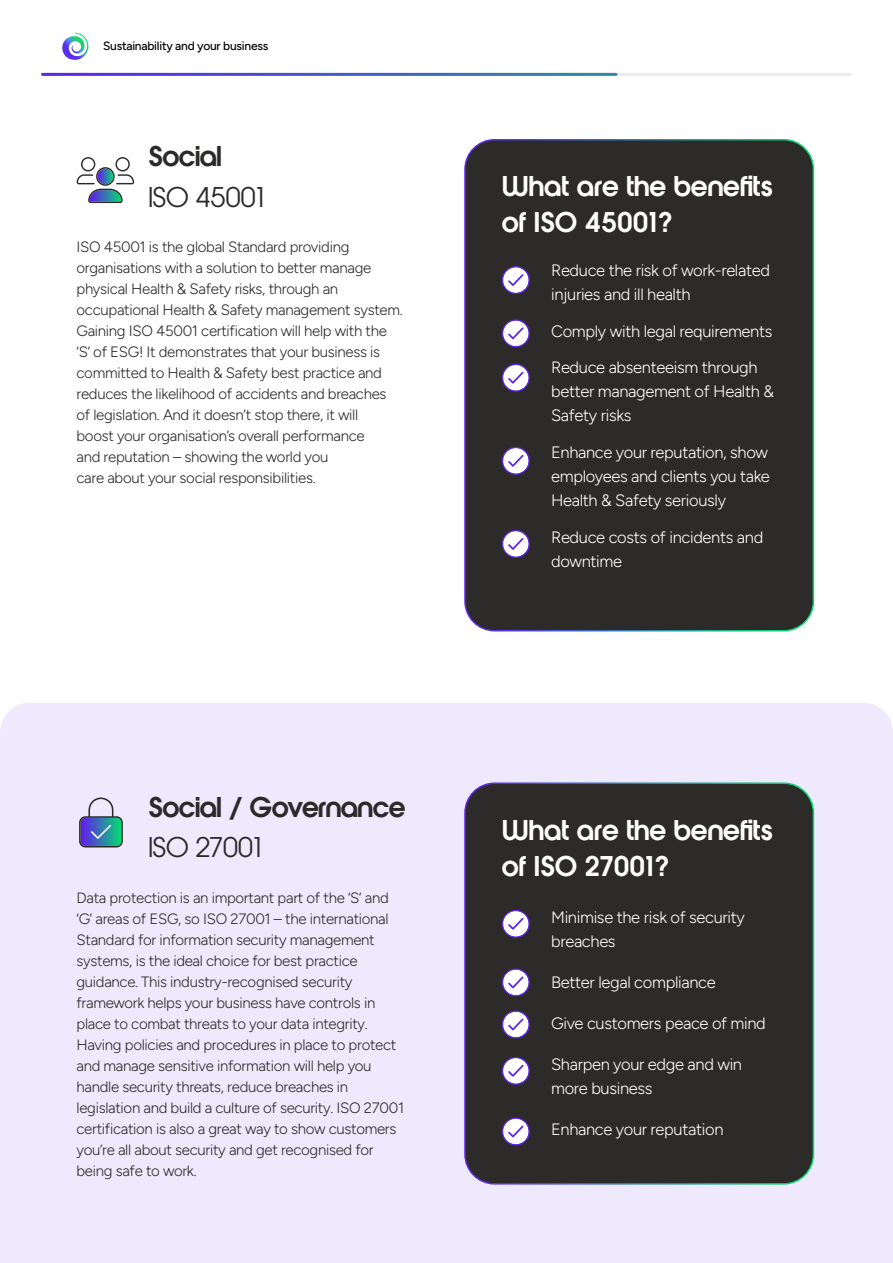
<style>
.page{position:relative;width:893px;height:1263px;background:#fff}
.page>*{position:absolute;margin:0;border:0;box-sizing:border-box;transform-origin:0 0}
.t1{font:700 27px/36px "NE Orange";color:#fff}
.t2{font:700 27px "NE Orange";letter-spacing:-.02em;color:#2b2a29}
.t3{font:27px "NE Orange";letter-spacing:-.02em;color:#2b2a29}
.t4{font:300 16.5px/24px "Figtree";letter-spacing:-.02em;color:#fff}
.t5{font:300 15px/21px "Figtree";letter-spacing:-.02em;color:#2b2a29}
.t6{font:300 12px "Figtree";letter-spacing:-.02em;color:#000}
</style>
<div class="page">
<div style="left:0;top:703px;width:893px;height:560px;background:#efe9fd"></div>
<div style="left:465px;top:140px;width:348px;height:491px;background:#2c2b2a;border-radius:30px"></div>
<div style="left:464px;top:139px;width:350px;height:492px;border:2px solid #fff;border-radius:30px"></div>
<div style="left:465px;top:783px;width:348px;height:401px;background:#2c2b2a;border-radius:30px"></div>
<div style="left:464px;top:782px;width:350px;height:402px;border:2px solid #fff;border-radius:30px"></div>
<svg style="left:502px;top:968px;width:28px;height:28px"></svg>
<svg style="left:502px;top:1010px;width:28px;height:28px"></svg>
<svg style="left:502px;top:910px;width:28px;height:28px"></svg>
<svg style="left:502px;top:1057px;width:28px;height:28px"></svg>
<svg style="left:79px;top:797px;width:44px;height:50px;background:#7c9cbe"></svg>
<hr style="left:43px;top:73px;width:807px;height:3px;background:#eaeaea">
<hr style="left:43px;top:73px;width:573px;height:3px;background:#fff">
<svg style="left:77px;top:157px;width:57px;height:46px"></svg>
<svg style="left:502px;top:1117px;width:28px;height:28px"></svg>
<svg style="left:502px;top:530px;width:28px;height:28px"></svg>
<svg style="left:502px;top:319px;width:28px;height:28px"></svg>
<svg style="left:502px;top:266px;width:28px;height:28px"></svg>
<svg style="left:502px;top:364px;width:28px;height:28px"></svg>
<svg style="left:502px;top:447px;width:28px;height:28px"></svg>
<svg style="left:62px;top:33px;width:26px;height:27px"></svg>
<p class="t6" style="left:103px;top:39px;width:167px">Sustainability and your business</p>
<h1 class="t2" style="left:148px;top:139px;width:75px">Social</h1>
<h1 class="t3" style="left:148px;top:181px;width:119px">ISO 45001</h1>
<p class="t5" style="left:77px;top:236px;width:328px">ISO 45001 is the global Standard providing organisations with a solution to better manage physical Health &amp; Safety risks, through an occupational Health &amp; Safety management system.<br>Gaining ISO 45001 certification will help with the ‘S’ of ESG! It demonstrates that your business is committed to Health &amp; Safety best practice and reduces the likelihood of accidents and breaches of legislation. And it doesn’t stop there, it will<br>boost your organisation’s overall performance<br>and reputation – showing the world you<br>care about your social responsibilities.</p>
<h1 class="t2" style="left:148px;top:790px;width:259px">Social / Governance</h1>
<h1 class="t3" style="left:148px;top:832px;width:116px">ISO 27001</h1>
<p class="t5" style="left:77px;top:887px;width:329px">Data protection is an important part of the ‘S’ and ‘G’ areas of ESG, so ISO 27001 – the international Standard for information security management systems, is the ideal choice for best practice guidance. This industry-recognised security framework helps your business have controls in place to combat threats to your data integrity.<br>Having policies and procedures in place to protect and manage sensitive information will help you handle security threats, reduce breaches in legislation and build a culture of security. ISO 27001 certification is also a great way to show customers you’re all about security and get recognised for being safe to work.</p>
<h1 class="t1" style="left:502px;top:169px;width:272px">What are the benefits of ISO 45001?</h1>
<p class="t4" style="left:551px;top:258px;width:220px">Reduce the risk of work-related injuries and ill health</p>
<p class="t4" style="left:551px;top:319px;width:223px">Comply with legal requirements</p>
<p class="t4" style="left:551px;top:356px;width:224px">Reduce absenteeism through better management of Health &amp;<br>Safety risks</p>
<p class="t4" style="left:551px;top:440px;width:220px;text-align:justify">Enhance your reputation, show employees and clients you take Health &amp; Safety seriously</p>
<p class="t4" style="left:551px;top:525px;width:214px">Reduce costs of incidents and downtime</p>
<h1 class="t1" style="left:502px;top:812px;width:272px">What are the benefits of ISO 27001?</h1>
<p class="t4" style="left:551px;top:905px;width:195px">Minimise the risk of security breaches</p>
<p class="t4" style="left:551px;top:970px;width:166px">Better legal compliance</p>
<p class="t4" style="left:551px;top:1011px;width:216px">Give customers peace of mind</p>
<p class="t4" style="left:551px;top:1052px;width:192px">Sharpen your edge and win more business</p>
<p class="t4" style="left:551px;top:1117px;width:174px">Enhance your reputation</p>
</div>
